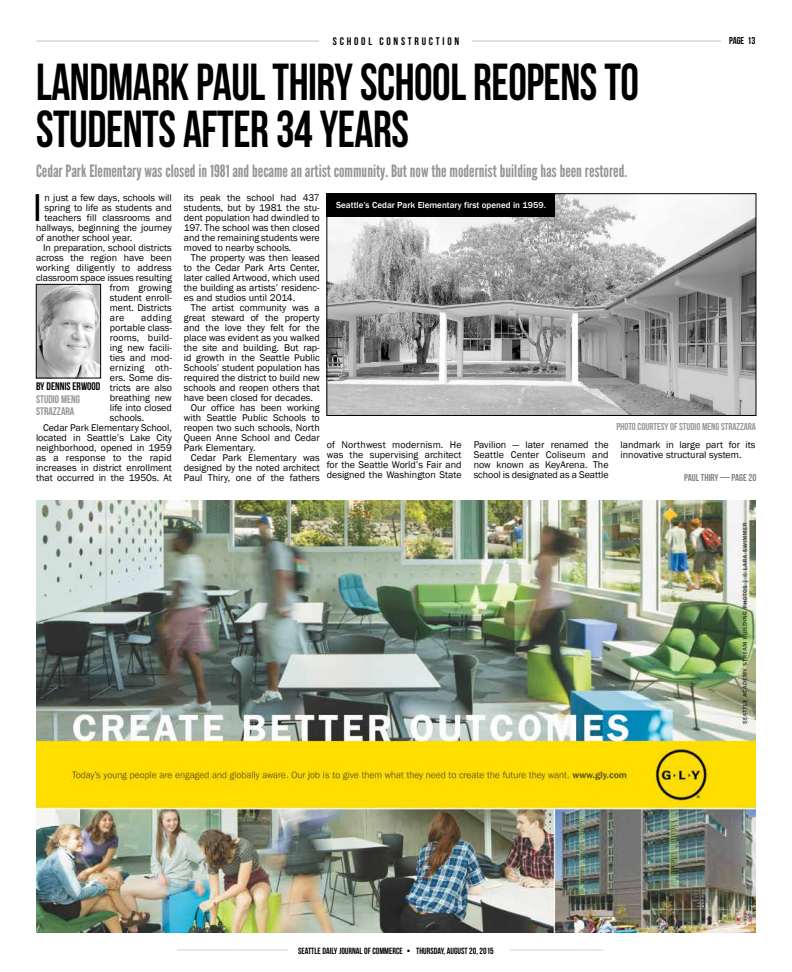
<style>
.page{position:relative;width:792px;height:972px;background:#fff}
.page>*{position:absolute;margin:0;border:0;box-sizing:border-box;transform-origin:0 0}
.t1{font:52px/47px "Bebas Neue";letter-spacing:-.01em;color:#000;scale:.9 1}
.t2{font:40px "Franklin Gothic";color:#000}
.t3{font:17px "League Gothic";color:#939598}
.t4{font:11px/12px "Bebas Neue";color:#939598}
.t5{font:11px "Bebas Neue";letter-spacing:.25em;color:#000}
.t6{font:11px "Bebas Neue";color:#000}
.t7{font:10px/10px "Franklin Gothic";color:#000;text-align:justify}
.t8{font:10px "Bebas Neue";color:#939598}
.t9{font:10px "Bebas Neue";color:#808285}
.t10{font:10px "Franklin Gothic";letter-spacing:.02em;color:#000}
.t11{font:10px "Bebas Neue";color:#000}
.t12{font:9px "Bebas Neue";color:#000}
.t13{font:500 9px "Franklin Gothic";color:#fff}
.s1{color:#fff}
</style>
<div class="page">
<hr style="left:36px;top:41px;width:720px;height:1px;background:#d1d3d4">
<div style="left:319px;top:36px;width:153px;height:12px;background:#fff"></div>
<div style="left:721px;top:36px;width:36px;height:14px;background:#fff"></div>
<hr style="left:177px;top:950px;width:427px;height:1px;background:#d1d3d4">
<div style="left:288px;top:942px;width:222px;height:18px;background:#fff"></div>
<img style="left:36px;top:500px;width:720px;height:432px">
<img style="left:38px;top:286px;width:61px;height:90px">
<div style="left:36px;top:284px;width:65px;height:94px;border:1px solid #000"></div>
<img style="left:329px;top:195px;width:425px;height:219px">
<div style="left:327px;top:193px;width:429px;height:223px;border:1px solid #000"></div>
<div style="left:327px;top:194px;width:228px;height:23px;background:#000"></div>
<p class="t5" style="left:333px;top:35px;width:128px">SCHOOL CONSTRUCTION</p>
<p class="t11" style="left:729px;top:35px;width:29px">PAGE 13<span class="s1">XX</span></p>
<h1 class="t1" style="left:36px;top:58px;width:672px">LANDMARK PAUL THIRY SCHOOL REOPENS TO<br>STUDENTS AFTER 34 YEARS</h1>
<h3 class="t3" style="left:36px;top:161px;width:593px">Cedar Park Elementary was closed in 1981 and became an artist community. But now the modernist building has been restored.</h3>
<h2 class="t2" style="left:33px;top:183px;width:12px">I</h2>
<p class="t7" style="left:45px;top:193px;width:129px">n just a few days, schools will</p>
<p class="t7" style="left:45px;top:203px;width:129px">spring to life as students and</p>
<p class="t7" style="left:45px;top:213px;width:129px">teachers fill classrooms and</p>
<p class="t7" style="left:36px;top:223px;width:137px">hallways, beginning the journey</p>
<p class="t7" style="left:36px;top:233px;width:98px">of another school year.</p>
<p class="t7" style="left:43px;top:243px;width:130px">In preparation, school districts</p>
<p class="t7" style="left:36px;top:253px;width:137px">across the region have been</p>
<p class="t7" style="left:36px;top:263px;width:137px">working diligently to address</p>
<p class="t7" style="left:36px;top:273px;width:137px">classroom space issues resulting</p>
<p class="t7" style="left:110px;top:283px;width:64px">from growing</p>
<p class="t7" style="left:110px;top:293px;width:64px">student enroll-</p>
<p class="t7" style="left:110px;top:303px;width:64px">ment. Districts</p>
<p class="t7" style="left:110px;top:313px;width:16px">are</p>
<p class="t7" style="left:141px;top:313px;width:32px">adding</p>
<p class="t7" style="left:110px;top:323px;width:64px">portable class-</p>
<p class="t7" style="left:110px;top:333px;width:64px">rooms, build-</p>
<p class="t7" style="left:110px;top:343px;width:64px">ing new facili-</p>
<p class="t7" style="left:110px;top:353px;width:64px">ties and mod-</p>
<p class="t10" style="left:110px;top:361px;width:64px">ernizing oth-</p>
<p class="t7" style="left:110px;top:373px;width:64px">ers. Some dis-</p>
<p class="t7" style="left:110px;top:383px;width:64px">tricts are also</p>
<p class="t7" style="left:110px;top:393px;width:64px">breathing new</p>
<p class="t7" style="left:110px;top:403px;width:64px">life into closed</p>
<p class="t7" style="left:110px;top:413px;width:36px">schools.</p>
<p class="t7" style="left:43px;top:423px;width:130px">Cedar Park Elementary School,</p>
<p class="t7" style="left:36px;top:433px;width:137px">located in Seattle’s Lake City</p>
<p class="t7" style="left:36px;top:443px;width:137px">neighborhood, opened in 1959</p>
<p class="t7" style="left:36px;top:453px;width:137px">as a response to the rapid</p>
<p class="t7" style="left:36px;top:463px;width:137px">increases in district enrollment</p>
<p class="t7" style="left:36px;top:473px;width:137px">that occurred in the 1950s. At</p>
<p class="t6" style="left:36px;top:380px;width:66px">BY DENNIS ERWOOD</p>
<p class="t4" style="left:36px;top:393px;width:46px">STUDIO MENG<br>STRAZZARA</p>
<p class="t7" style="left:184px;top:193px;width:137px">its peak the school had 437 students, but by 1981 the stu&shy;dent population had dwindled to 197. The school was then closed and the remaining students were moved to nearby schools.</p>
<p class="t7" style="left:184px;top:253px;width:137px;text-indent:7px">The property was then leased to the Cedar Park Arts Center, later called Artwood, which used the building as artists’ residenc&shy;es and studios until 2014.</p>
<p class="t7" style="left:191px;top:303px;width:130px">The artist community was a</p>
<p class="t7" style="left:184px;top:313px;width:137px">great steward of the property</p>
<p class="t7" style="left:184px;top:323px;width:137px">and the love they felt for the</p>
<p class="t7" style="left:184px;top:333px;width:137px">place was evident as you walked</p>
<p class="t7" style="left:184px;top:343px;width:137px">the site and building. But rap-</p>
<p class="t7" style="left:184px;top:353px;width:137px">id growth in the Seattle Public</p>
<p class="t7" style="left:184px;top:363px;width:137px">Schools’ student population has</p>
<p class="t7" style="left:184px;top:373px;width:137px">required the district to build new</p>
<p class="t7" style="left:184px;top:383px;width:137px">schools and reopen others that</p>
<p class="t7" style="left:184px;top:393px;width:131px">have been closed for decades.</p>
<p class="t7" style="left:191px;top:403px;width:130px">Our office has been working</p>
<p class="t7" style="left:184px;top:413px;width:137px">with Seattle Public Schools to</p>
<p class="t7" style="left:184px;top:423px;width:137px">reopen two such schools, North</p>
<p class="t7" style="left:184px;top:433px;width:137px">Queen Anne School and Cedar</p>
<p class="t7" style="left:184px;top:443px;width:73px">Park Elementary.</p>
<p class="t7" style="left:191px;top:453px;width:130px">Cedar Park Elementary was</p>
<p class="t7" style="left:184px;top:463px;width:137px">designed by the noted architect</p>
<p class="t7" style="left:184px;top:473px;width:137px">Paul Thiry, one of the fathers</p>
<p class="t13" style="left:336px;top:199px;width:211px">Seattle’s Cedar Park Elementary first opened in 1959.</p>
<p class="t8" style="left:616px;top:421px;width:141px">PHOTO COURTESY OF STUDIO MENG STRAZZARA</p>
<p class="t7" style="left:327px;top:440px;width:136px">of Northwest modernism. He was the supervising architect for the Seattle World’s Fair and designed the Washington State</p>
<p class="t7" style="left:474px;top:440px;width:136px">Pavilion — later renamed the Seattle Center Coliseum and now known as KeyArena. The school is designated as a Seattle</p>
<p class="t7" style="left:621px;top:440px;width:136px">landmark in large part for its innovative structural system.</p>
<p class="t9" style="left:684px;top:472px;width:74px">PAUL THIRY — PAGE 20</p>
<p class="t12" style="left:298px;top:946px;width:197px">SEATTLE DAILY JOURNAL OF COMMERCE • THURSDAY, AUGUST 20, 2015</p>
</div>
